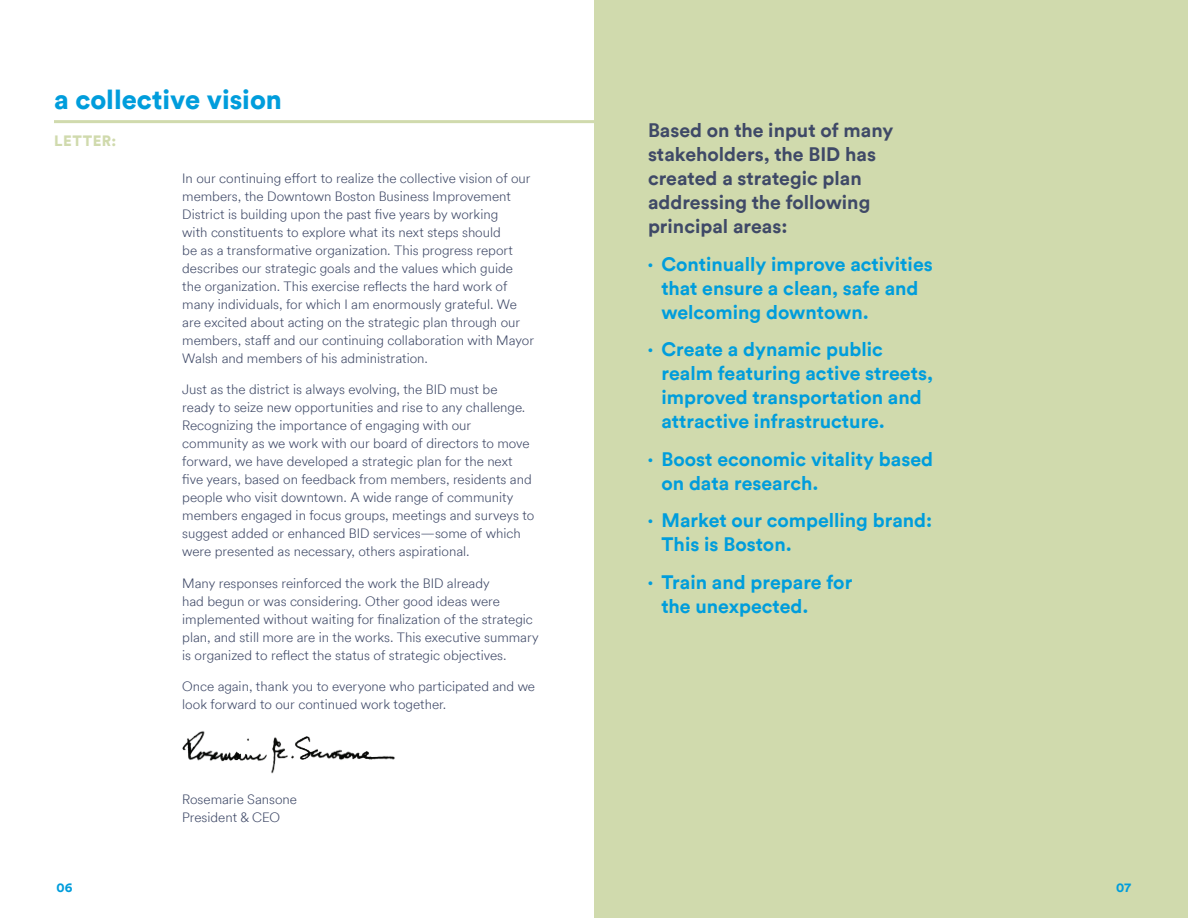
<style>
.page{position:relative;width:1188px;height:918px;background:#fff}
.page>*{position:absolute;margin:0;border:0;box-sizing:border-box;transform-origin:0 0}
.Blue_Blurb{font:900 27px "Circular Air";color:#009ddc}
.t1{font:700 19.5px/24px "Circular Air";color:#009ddc}
.Data{font:700 19.5px/24px "Circular Air";color:#3f4967}
.Number_sections_PMS{font:900 15px "Circular Air";letter-spacing:.03em;color:#d0daad}
.Text{font:300 13.5px/18px "Circular Air";color:#3f4967}
.page_number{font:900 12px "Circular Air";color:#009ddc}
</style>
<div class="page">
<div style="left:594px;top:0;width:594px;height:918px;background:#d0daad"></div>
<hr style="left:54px;top:120px;width:540px;height:3px;background:#d0daad">
<img style="left:182px;top:731px;width:213px;height:43px">
<p class="Blue_Blurb" style="left:54px;top:81px;width:230px">a collective vision</p>
<p class="Number_sections_PMS" style="left:54px;top:130px;width:64px">LETTER:</p>
<p class="Text" style="left:182px;top:168px;width:353px">In our continuing effort to realize the collective vision of our members, the Downtown Boston Business Improvement District is building upon the past five years by working<br>with constituents to explore what its next steps should<br>be as a transformative organization. This progress report describes our strategic goals and the values which guide the organization. This exercise reflects the hard work of many individuals, for which I am enormously grateful. We are excited about acting on the strategic plan through our members, staff and our continuing collaboration with Mayor Walsh and members of his administration.</p>
<p class="Text" style="left:182px;top:380px;width:354px">Just as the district is always evolving, the BID must be<br>ready to seize new opportunities and rise to any challenge.<br>Recognizing the importance of engaging with our community as we work with our board of directors to move forward, we have developed a strategic plan for the next five years, based on feedback from members, residents and people who visit downtown. A wide range of community members engaged in focus groups, meetings and surveys to suggest added or enhanced BID services—some of which were presented as necessary, others aspirational.</p>
<p class="Text" style="left:182px;top:573px;width:358px">Many responses reinforced the work the BID already<br>had begun or was considering. Other good ideas were implemented without waiting for finalization of the strategic plan, and still more are in the works. This executive summary is organized to reflect the status of strategic objectives.</p>
<p class="Text" style="left:182px;top:677px;width:354px">Once again, thank you to everyone who participated and we look forward to our continued work together.</p>
<p class="Text" style="left:182px;top:789px;width:116px">Rosemarie Sansone<br>President &amp; CEO</p>
<p class="Data" style="left:648px;top:118px;width:247px">Based on the input of many stakeholders, the BID has created a strategic plan addressing the following principal areas:</p>
<p class="t1" style="left:662px;top:251px;width:273px;text-indent:-14px"><sup>•</sup> Continually improve activities that ensure a clean, safe and welcoming downtown.</p>
<p class="t1" style="left:662px;top:337px;width:273px;text-indent:-14px"><sup>•</sup> Create a dynamic public realm featuring active streets, improved transportation and attractive infrastructure.</p>
<p class="t1" style="left:662px;top:446px;width:273px;text-indent:-14px"><sup>•</sup> Boost economic vitality based on data research.</p>
<p class="t1" style="left:662px;top:508px;width:272px;text-indent:-14px"><sup>•</sup> Market our compelling brand:<br>This is Boston.</p>
<p class="t1" style="left:662px;top:569px;width:192px;text-indent:-14px"><sup>•</sup> Train and prepare for the unexpected.</p>
<p class="page_number" style="left:57px;top:879px;width:17px">06</p>
<p class="page_number" style="left:1116px;top:879px;width:16px">07</p>
</div>
